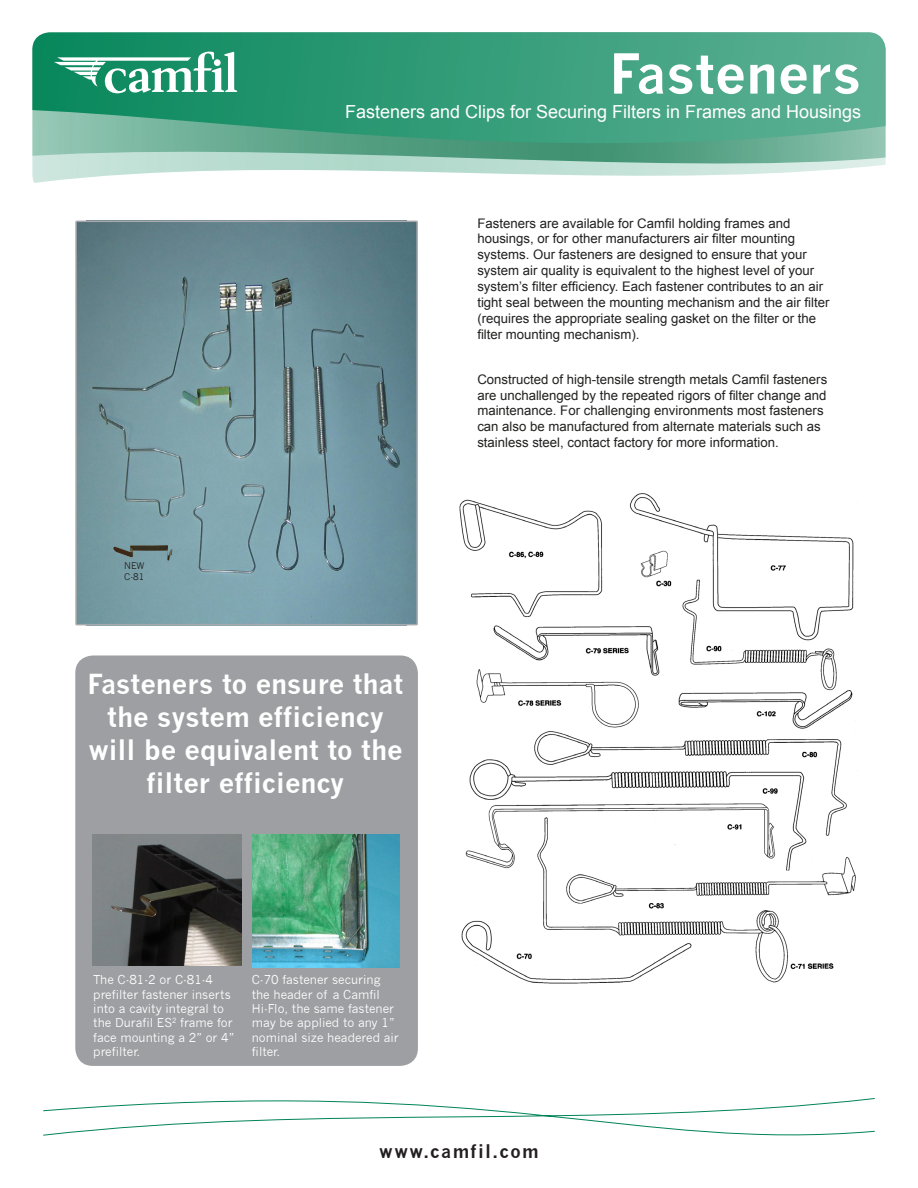
<style>
.page{position:relative;width:918px;height:1188px;background:#fff}
.page>*{position:absolute;margin:0;border:0;box-sizing:border-box;transform-origin:0 0}
.t1{font:700 54px "News Gothic";color:#fff}
.t2{font:700 27px/33px "News Gothic";color:#fff;text-align:center}
.t3{font:18px "Arial";color:#fff}
.t4{font:700 18px "News Gothic";letter-spacing:.075em;color:#231f20}
.t5{font:13.2px/15.9px "Arial";color:#212120}
.t6{font:12px/14.4px "News Gothic";color:#fff}
.t7{font:9px "News Gothic";color:#231f20}
</style>
<div class="page">
<svg style="left:32px;top:32px;width:854px;height:151px;background:#5daf92"></svg>
<div style="left:76px;top:656px;width:341px;height:409px;background:#9d9fa2;border-radius:17px"></div>
<div style="left:75px;top:656px;width:343px;height:410px;border:2px solid #9d9fa2;border-radius:17px"></div>
<svg style="left:43px;top:1098px;width:832px;height:38px"></svg>
<svg style="left:54px;top:52px;width:183px;height:41px"></svg>
<div style="left:214px;top:59px;width:7px;height:7px;background:#fff;border-radius:50%"></div>
<img style="left:78px;top:224px;width:337px;height:398px">
<div style="left:75px;top:221px;width:343px;height:404px;border:2px solid #a8a9ad"></div>
<img style="left:459px;top:493px;width:399px;height:491px">
<img style="left:253px;top:835px;width:147px;height:133px">
<img style="left:92px;top:835px;width:149px;height:131px">
<img style="left:113px;top:545px;width:59px;height:16px">
<p class="t1" style="left:609px;top:41px;width:253px">Fasteners</p>
<p class="t3" style="left:345px;top:99px;width:518px">Fasteners and Clips for Securing Filters in Frames and Housings</p>
<p class="t7" style="left:124px;top:560px;width:22px">NEW</p>
<p class="t7" style="left:124px;top:571px;width:22px">C-81</p>
<p class="t2" style="left:88px;top:667px;width:317px">Fasteners to ensure that the system efficiency will be equivalent to the filter efficiency</p>
<p class="t6" style="left:93px;top:973px;width:143px">The C-81-2 or C-81-4 prefilter fastener inserts into a cavity integral to the Durafil ES<sup>2</sup> frame for face mounting a 2” or 4” prefilter.</p>
<p class="t6" style="left:252px;top:973px;width:149px">C-70 fastener securing the header of a Camfil<br>Hi-Flo, the same fastener may be applied to any 1” nominal size headered air filter.</p>
<p class="t5" style="left:477px;top:215px;width:354px">Fasteners are available for Camfil holding frames and housings, or for other manufacturers air filter mounting systems. Our fasteners are designed to ensure that your system air quality is equivalent to the highest level of your system’s filter efficiency. Each fastener contributes to an air tight seal between the mounting mechanism and the air filter (requires the appropriate sealing gasket on the filter or the filter mounting mechanism).</p>
<p class="t5" style="left:477px;top:371px;width:351px">Constructed of high-tensile strength metals Camfil fasteners are unchallenged by the repeated rigors of filter change and maintenance. For challenging environments most fasteners can also be manufactured from alternate materials such as stainless steel, contact factory for more information.</p>
<p class="t4" style="left:379px;top:1141px;width:161px">www.camfil.com</p>
</div>
